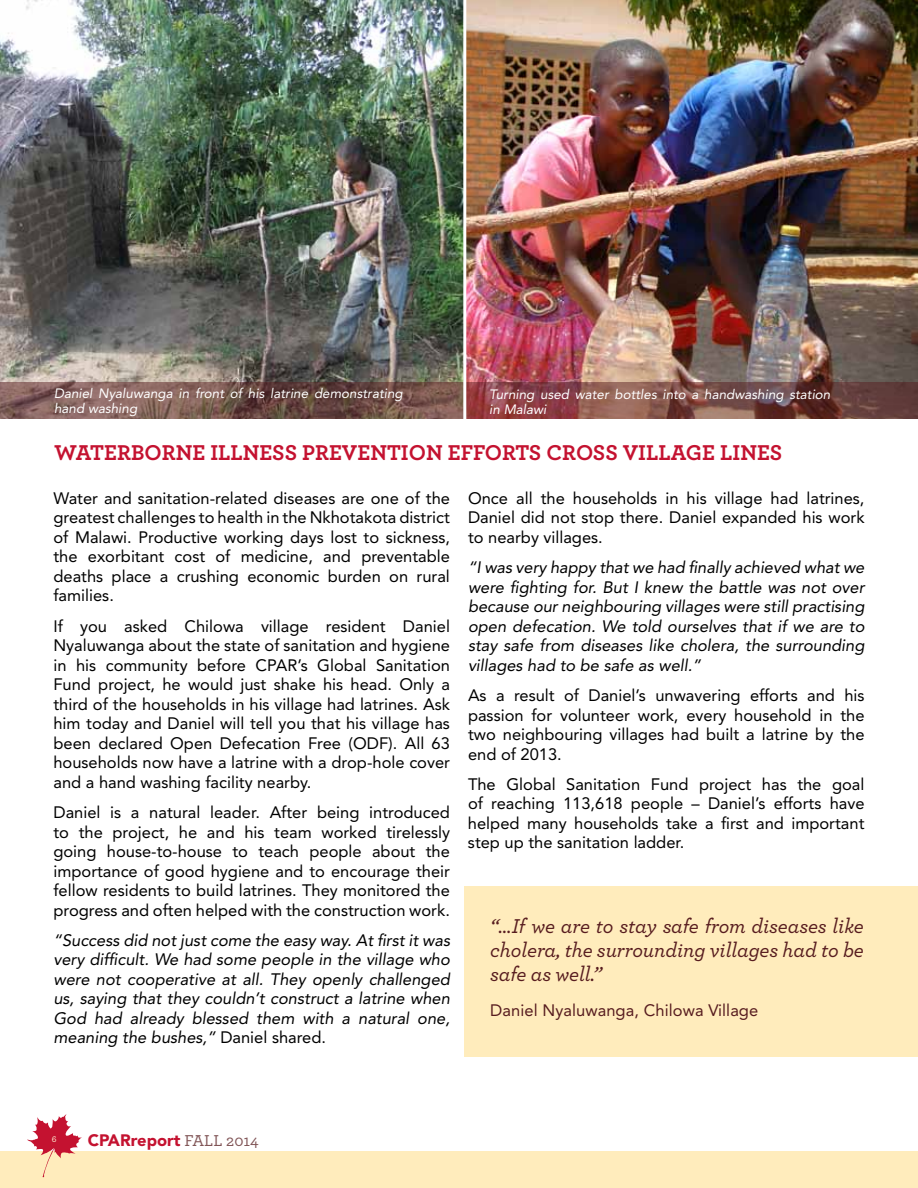
<style>
.page{position:relative;width:918px;height:1188px;background:#fff}
.page>*{position:absolute;margin:0;border:0;box-sizing:border-box;transform-origin:0 0}
.t1{font:700 22.5px "Archer";color:#c41230}
.t2{font:italic 500 21px/24px "Archer";letter-spacing:-.005em;color:#571c1f;text-align:justify}
.t3{font:16.5px/19.5px "Avenir";color:#000;text-align:justify}
.t4{font:italic 16.5px/19.5px "Avenir";color:#000;text-align:justify}
.t5{font:16.5px "Avenir";letter-spacing:.005em;color:#571c1f}
.t6{font:900 16.5px "Avenir";color:#c41230}
.t7{font:italic 13.5px/15px "Avenir";color:#fff}
.t8{font:500 9px "Archer";color:#fff2d4}
.s1{font-style:normal}
.s2{font-family:"Archer";font-weight:500;color:#815557}
</style>
<div class="page">
<div style="left:0;top:1151px;width:918px;height:37px;background:#ffecbc"></div>
<svg style="left:27px;top:1114px;width:55px;height:63px"></svg>
<img style="left:466px;top:0;width:452px;height:382px">
<div style="left:464px;top:886px;width:454px;height:171px;background:#ffecbc"></div>
<img style="left:0;top:0;width:463px;height:382px">
<svg style="left:0;top:382px;width:918px;height:36px;background:#7a504b"></svg>
<hr style="left:463px;top:0;width:3px;height:421px;background:#fff">
<p class="t7" style="left:54px;top:386px;width:350px">Daniel Nyaluwanga in front of his latrine demonstrating hand washing</p>
<p class="t7" style="left:489px;top:387px;width:343px">Turning used water bottles into a handwashing station in Malawi</p>
<h1 class="t1" style="left:54px;top:434px;width:730px">WATERBORNE ILLNESS PREVENTION EFFORTS CROSS VILLAGE LINES</h1>
<p class="t3" style="left:53px;top:489px;width:398px">Water and sanitation-related diseases are one of the greatest challenges to health in the Nkhotakota district of Malawi. Productive working days lost to sickness, the exorbitant cost of medicine, and preventable deaths place a crushing economic burden on rural families.</p>
<p class="t3" style="left:53px;top:616px;width:398px">If you asked Chilowa village resident Daniel Nyaluwanga about the state of sanitation and hygiene in his community before CPAR’s Global Sanitation Fund project, he would just shake his head. Only a third of the households in his village had latrines. Ask him today and Daniel will tell you that his village has been declared Open Defecation Free (ODF). All 63 households now have a latrine with a drop-hole cover and a hand washing facility nearby.</p>
<p class="t3" style="left:53px;top:803px;width:398px">Daniel is a natural leader. After being introduced to the project, he and his team worked tirelessly going house-to-house to teach people about the importance of good hygiene and to encourage their fellow residents to build latrines. They monitored the progress and often helped with the construction work.</p>
<p class="t4" style="left:53px;top:930px;width:398px">“Success did not just come the easy way. At first it was very difficult. We had some people in the village who were not cooperative at all. They openly challenged us, saying that they couldn’t construct a latrine when God had already blessed them with a natural one, meaning the bushes,” <span class="s1">Daniel shared.</span></p>
<p class="t3" style="left:468px;top:489px;width:398px">Once all the households in his village had latrines, Daniel did not stop there. Daniel expanded his work to nearby villages.</p>
<p class="t4" style="left:468px;top:558px;width:398px">“I was very happy that we had finally achieved what we were fighting for. But I knew the battle was not over because our neighbouring villages were still practising open defecation. We told ourselves that if we are to stay safe from diseases like cholera, the surrounding villages had to be safe as well.”</p>
<p class="t3" style="left:468px;top:686px;width:398px">As a result of Daniel’s unwavering efforts and his passion for volunteer work, every household in the two neighbouring villages had built a latrine by the end of 2013.</p>
<p class="t3" style="left:468px;top:774px;width:398px">The Global Sanitation Fund project has the goal of reaching 113,618 people – Daniel’s efforts have helped many households take a first and important step up the sanitation ladder.</p>
<p class="t2" style="left:490px;top:913px;width:375px">“…If we are to stay safe from diseases like cholera, the surrounding villages had to be safe as well.”</p>
<p class="t5" style="left:490px;top:1001px;width:270px">Daniel Nyaluwanga, Chilowa Village</p>
<p class="t8" style="left:52px;top:1132px;width:6px">6</p>
<p class="t6" style="left:88px;top:1130px;width:173px">CPARreport <span class="s2">FALL 2014</span></p>
</div>
